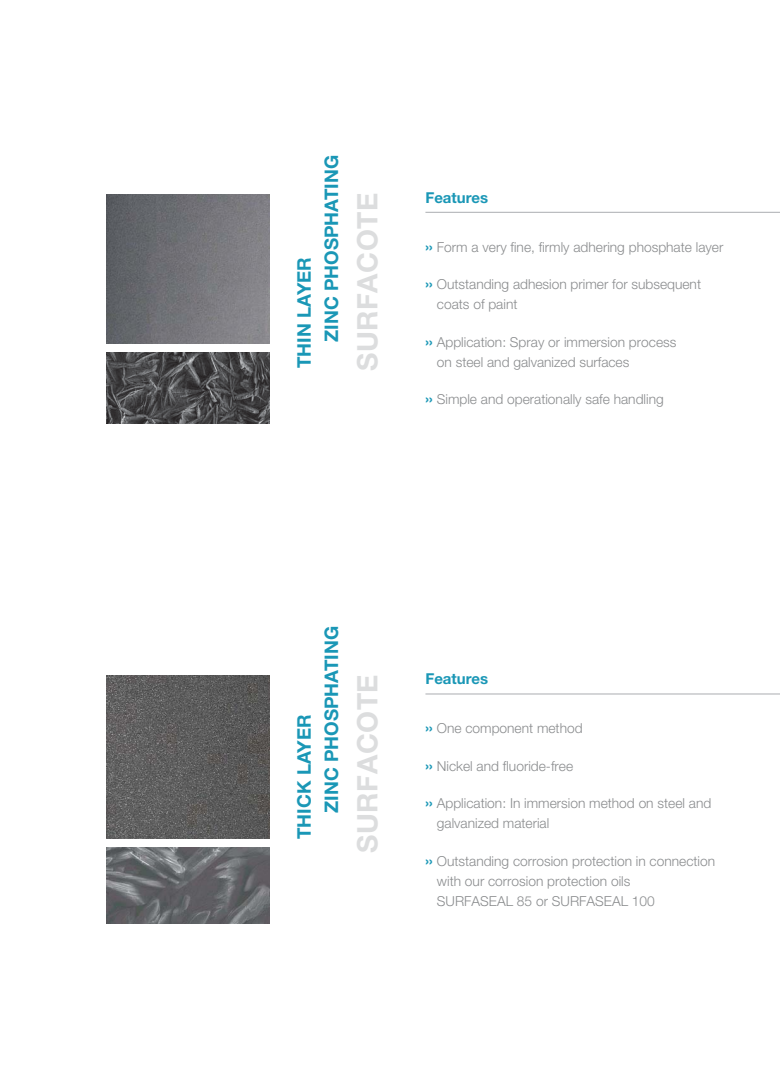
<style>
.page{position:relative;width:780px;height:1088px;background:#fff}
.page>*{position:absolute;margin:0;border:0;box-sizing:border-box;transform-origin:0 0}
.t1{font:700 28.25px "Helvetica Neue";letter-spacing:.02em;color:#dcddde}
.t2{font:700 18.75px/27.5px "Helvetica Neue";color:#1a97b6}
.t3{font:700 15px "Helvetica Neue";color:#1a97b6}
.t4{font:300 13.75px/20px "Helvetica Neue";color:#8a8c8e}
.s1{font-weight:700;font-size:15px;color:#1a97b6}
</style>
<div class="page">
<hr style="left:425px;top:693px;width:355px;height:1px;background:#bbbdc0">
<img style="left:106px;top:675px;width:163px;height:163px">
<img style="left:106px;top:847px;width:163px;height:76px">
<hr style="left:425px;top:212px;width:355px;height:1px;background:#bbbdc0">
<img style="left:106px;top:194px;width:163px;height:150px">
<img style="left:106px;top:353px;width:163px;height:70px">
<h2 class="t2" style="left:292px;top:342px;width:188px;text-indent:-26px;rotate:-90deg">THIN LAYER<br>ZINC PHOSPHATING</h2>
<h1 class="t1" style="left:357px;top:371px;width:180px;rotate:-90deg">SURFACOTE</h1>
<p class="t3" style="left:425px;top:192px;width:64px">Features</p>
<p class="t4" style="left:425px;top:238px;width:299px"><span class="s1">››</span> Form a very fine, firmly adhering phosphate layer</p>
<p class="t4" style="left:437px;top:276px;width:265px;text-indent:-11px"><span class="s1">››</span> Outstanding adhesion primer for subsequent coats of paint</p>
<p class="t4" style="left:437px;top:333px;width:241px;text-indent:-11px"><span class="s1">››</span> Application: Spray or immersion process on steel and galvanized surfaces</p>
<p class="t4" style="left:425px;top:391px;width:240px"><span class="s1">››</span> Simple and operationally safe handling</p>
<h2 class="t2" style="left:292px;top:813px;width:188px;text-indent:-26px;rotate:-90deg">THICK LAYER<br>ZINC PHOSPHATING</h2>
<h1 class="t1" style="left:357px;top:853px;width:180px;rotate:-90deg">SURFACOTE</h1>
<p class="t3" style="left:425px;top:673px;width:64px">Features</p>
<p class="t4" style="left:425px;top:720px;width:159px"><span class="s1">››</span> One component method</p>
<p class="t4" style="left:425px;top:757px;width:149px"><span class="s1">››</span> Nickel and fluoride-free</p>
<p class="t4" style="left:437px;top:795px;width:276px;text-indent:-11px"><span class="s1">››</span> Application: In immersion method on steel and galvanized material</p>
<p class="t4" style="left:437px;top:852px;width:280px;text-indent:-11px"><span class="s1">››</span> Outstanding corrosion protection in connection with our corrosion protection oils<br>SURFASEAL 85 or SURFASEAL 100</p>
</div>
